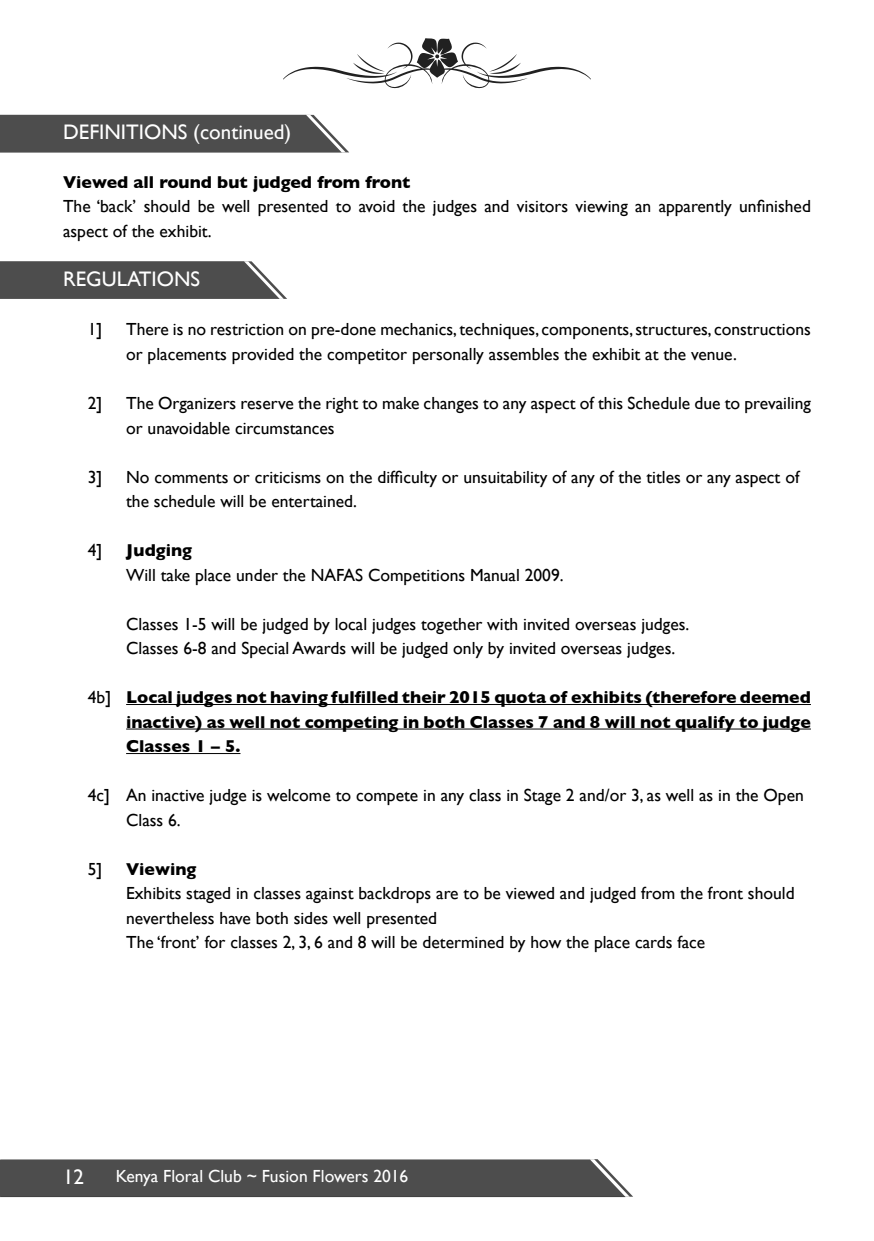
<style>
.page{position:relative;width:874px;height:1241px;background:#fff}
.page>*{position:absolute;margin:0;border:0;box-sizing:border-box;transform-origin:0 0}
.t1{font:21px "Gill Sans";color:#fff}
.t2{font:17.5px/24.5px "Gill Sans";color:#000}
.t3{font:700 17.5px/24.5px "Gill Sans";color:#000;text-align:justify}
.t4{font:17.5px "Gill Sans";color:#fff}
.s1{font-weight:400}
</style>
<div class="page">
<div style="left:0;top:1159px;width:633px;height:37px;background:#4d4d4d"></div>
<svg style="left:283px;top:38px;width:307px;height:51px"></svg>
<svg style="left:0;top:261px;width:287px;height:38px;background:#5b5b5b"></svg>
<div style="left:0;top:115px;width:349px;height:37px;background:#4d4d4d"></div>
<hr style="left:126px;top:704px;width:684px;height:1px;background:#000">
<hr style="left:126px;top:728px;width:684px;height:1px;background:#000">
<hr style="left:126px;top:753px;width:114px;height:1px;background:#000">
<p class="t1" style="left:63px;top:119px;width:230px">DEFINITIONS (continued)</p>
<p class="t3" style="left:63px;top:169px;width:348px">Viewed all round but judged from front</p>
<p class="t2" style="left:63px;top:194px;width:749px">The ‘back’ should be well presented to avoid the judges and visitors viewing an apparently unfinished aspect of the exhibit.</p>
<p class="t1" style="left:63px;top:267px;width:139px">REGULATIONS</p>
<p class="t2" style="left:88px;top:317px;width:16px">1]</p>
<p class="t2" style="left:126px;top:317px;width:686px">There is no restriction on pre-done mechanics, techniques, components, structures, constructions or placements provided the competitor personally assembles the exhibit at the venue.</p>
<p class="t2" style="left:88px;top:390px;width:16px">2]</p>
<p class="t2" style="left:126px;top:390px;width:686px">The Organizers reserve the right to make changes to any aspect of this Schedule due to prevailing or unavoidable circumstances</p>
<p class="t2" style="left:88px;top:464px;width:16px">3]</p>
<p class="t2" style="left:126px;top:464px;width:674px">No comments or criticisms on the difficulty or unsuitability of any of the titles or any aspect of the schedule will be entertained.</p>
<p class="t2" style="left:88px;top:537px;width:16px">4]</p>
<p class="t3" style="left:126px;top:537px;width:67px">Judging</p>
<p class="t2" style="left:126px;top:562px;width:439px">Will take place under the NAFAS Competitions Manual 2009.</p>
<p class="t2" style="left:126px;top:611px;width:564px">Classes 1-5 will be judged by local judges together with invited overseas judges.<br>Classes 6-8 and Special Awards will be judged only by invited overseas judges.</p>
<p class="t3" style="left:126px;top:684px;width:686px;text-indent:-38px"><span class="s1">4b]</span> Local judges not having fulfilled their 2015 quota of exhibits (therefore deemed inactive) as well not competing in both Classes 7 and 8 will not qualify to judge Classes 1 – 5.</p>
<p class="t2" style="left:126px;top:782px;width:679px;text-indent:-38px">4c] An inactive judge is welcome to compete in any class in Stage 2 and/or 3, as well as in the Open<br>Class 6.</p>
<p class="t2" style="left:88px;top:856px;width:16px">5]</p>
<p class="t3" style="left:126px;top:856px;width:72px">Viewing</p>
<p class="t2" style="left:126px;top:880px;width:669px">Exhibits staged in classes against backdrops are to be viewed and judged from the front should nevertheless have both sides well presented<br>The ‘front’ for classes 2, 3, 6 and 8 will be determined by how the place cards face</p>
<p class="t1" style="left:63px;top:1164px;width:22px">12</p>
<p class="t4" style="left:116px;top:1165px;width:294px">Kenya Floral Club ~ Fusion Flowers 2016</p>
</div>
